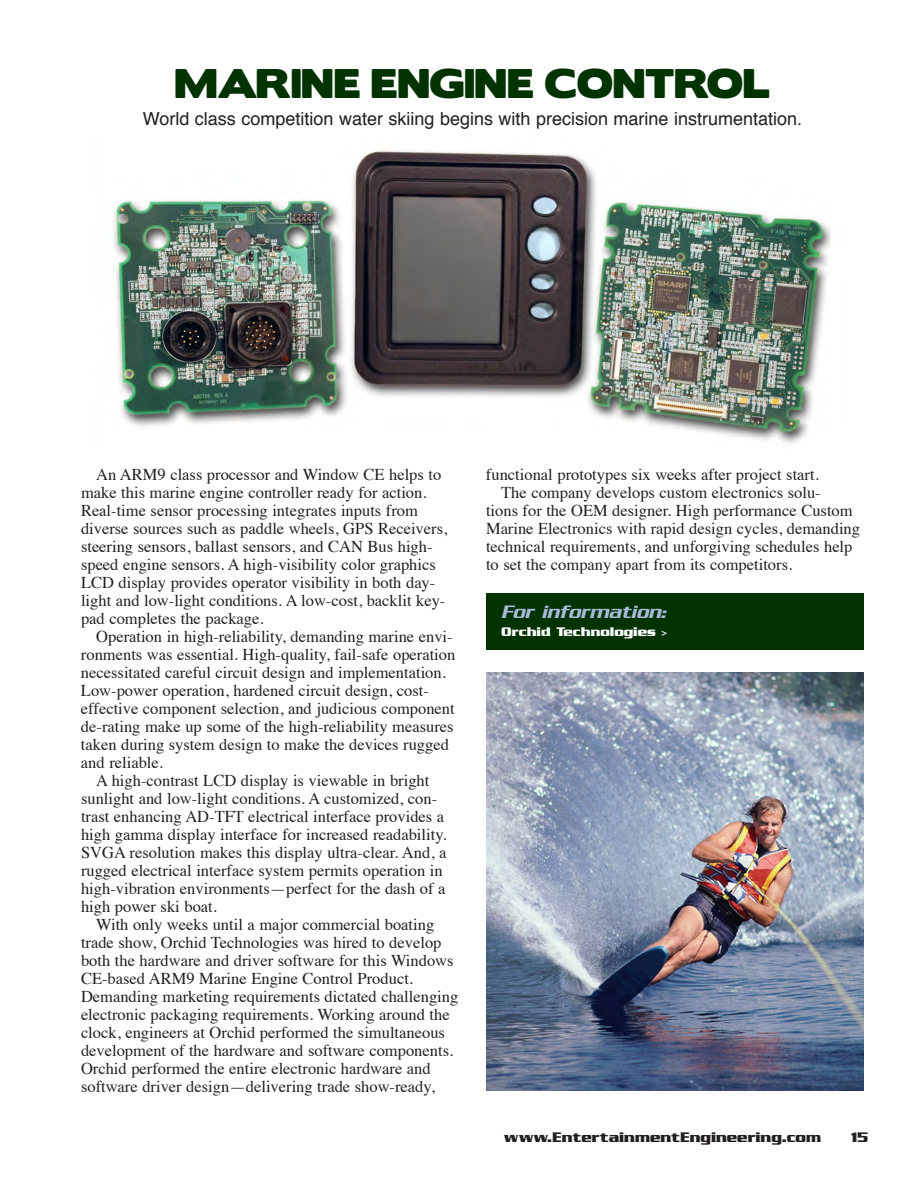
<style>
.page{position:relative;width:918px;height:1188px;background:#fff}
.page>*{position:absolute;margin:0;border:0;box-sizing:border-box;transform-origin:0 0}
.BODY{font:36.9px "Boris Black Bloxx";color:#030}
.BODY-2{font:italic 19.5px "Serpentine ICG";color:#abb9db}
.BODY-3{font:18px "Helvetica";color:#231f20}
.BODY-4{font:16.5px/18px "Times";color:#231f20}
.t1{font:700 15px "Serpentine ICG";color:#231f20}
.BODY-5{font:700 13.5px "Serpentine ICG";color:#fff}
</style>
<div class="page">
<div style="left:486px;top:593px;width:378px;height:57px;background:#030"></div>
<img style="left:113px;top:149px;width:718px;height:294px">
<img style="left:486px;top:672px;width:378px;height:419px">
<p class="BODY" style="left:175px;top:56px;width:597px">MARINE ENGINE CONTROL</p>
<p class="BODY-3" style="left:143px;top:105px;width:661px">World class competition water skiing begins with precision marine instrumentation.</p>
<p class="BODY-4" style="left:81px;top:464px;width:368px;text-indent:15px">An ARM9 class processor and Window CE helps to make this marine engine controller ready for action.<br>Real-time sensor processing integrates inputs from diverse sources such as paddle wheels, GPS Receivers, steering sensors, ballast sensors, and CAN Bus high&shy;speed engine sensors. A high-visibility color graphics LCD display provides operator visibility in both day&shy;light and low-light conditions. A low-cost, backlit key&shy;pad completes the package.</p>
<p class="BODY-4" style="left:81px;top:626px;width:376px;text-indent:15px">Operation in high-reliability, demanding marine envi&shy;ronments was essential. High-quality, fail-safe operation necessitated careful circuit design and implementation.<br>Low-power operation, hardened circuit design, cost&shy;effective component selection, and judicious component de-rating make up some of the high-reliability measures taken during system design to make the devices rugged and reliable.</p>
<p class="BODY-4" style="left:81px;top:770px;width:367px;text-indent:15px">A high-contrast LCD display is viewable in bright sunlight and low-light conditions. A customized, con&shy;trast enhancing AD-TFT electrical interface provides a high gamma display interface for increased readability.<br>SVGA resolution makes this display ultra-clear. And, a rugged electrical interface system permits operation in high-vibration environments—perfect for the dash of a high power ski boat.</p>
<p class="BODY-4" style="left:81px;top:914px;width:379px;text-indent:15px">With only weeks until a major commercial boating trade show, Orchid Technologies was hired to develop both the hardware and driver software for this Windows CE-based ARM9 Marine Engine Control Product.<br>Demanding marketing requirements dictated challenging electronic packaging requirements. Working around the clock, engineers at Orchid performed the simultaneous development of the hardware and software components.<br>Orchid performed the entire electronic hardware and software driver design—delivering trade show-ready,</p>
<p class="BODY-4" style="left:486px;top:464px;width:334px">functional prototypes six weeks after project start.</p>
<p class="BODY-4" style="left:486px;top:482px;width:376px;text-indent:15px">The company develops custom electronics solu-<br>tions for the OEM designer. High performance Custom Marine Electronics with rapid design cycles, demanding technical requirements, and unforgiving schedules help to set the company apart from its competitors.</p>
<p class="BODY-2" style="left:501px;top:601px;width:166px">For information:</p>
<p class="BODY-5" style="left:501px;top:624px;width:168px">Orchid Technologies &gt;</p>
<p class="t1" style="left:504px;top:1128px;width:319px">www.EntertainmentEngineering.com</p>
<p class="t1" style="left:851px;top:1128px;width:19px">15</p>
</div>
